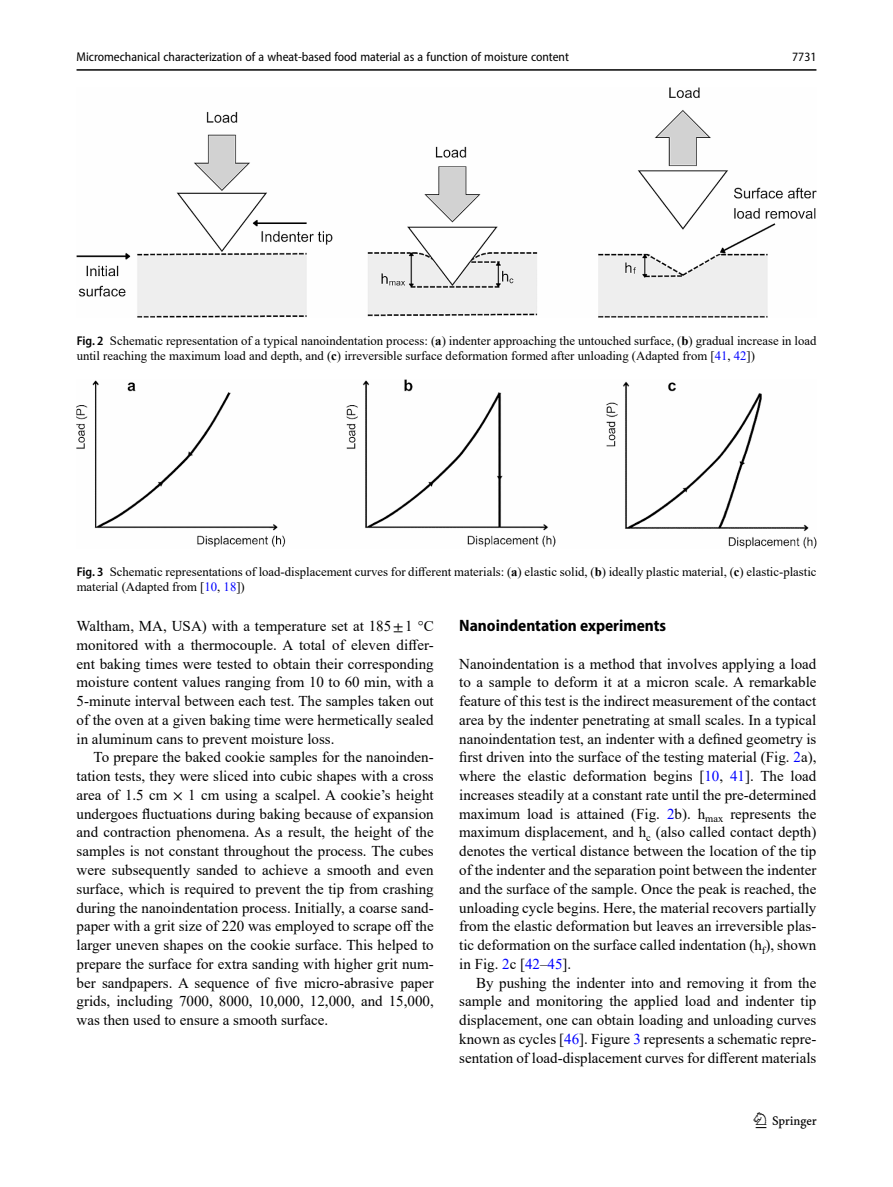
<style>
.page{position:relative;width:893px;height:1187px;background:#fff}
.page>*{position:absolute;margin:0;border:0;box-sizing:border-box;transform-origin:0 0}
.t1{font:22.5px "Springnew";color:#000}
.Head_2{font:700 semi-condensed 16.5px "Myriad Pro";color:#000}
.Body_Text_Indent{font:15px/18.8px "Times New Roman";color:#000;text-align:justify}
.Body_Text{font:15px/18.8px "Times New Roman";color:#000;text-align:justify}
.Figure_Caption{font:12.75px/15px "Times New Roman";color:#000}
.t2{font:semi-condensed 12.75px "Myriad Pro";color:#000}
.s1{font-family:"Myriad Pro";font-weight:600;font-stretch:semi-condensed}
.s2{font-weight:700}
.s3{color:#00f}
.s4{font-family:"STIX"}
</style>
<div class="page">
<hr style="left:77px;top:69px;width:739px;height:2px;background:#000">
<img style="left:77px;top:379px;width:740px;height:169px">
<img style="left:77px;top:87px;width:740px;height:230px">
<p class="t2" style="left:77px;top:49px;width:494px">Micromechanical characterization of a wheat-based food material as a function of moisture content</p>
<p class="t2" style="left:792px;top:49px;width:26px">7731</p>
<p class="Figure_Caption" style="left:77px;top:332px;width:741px"><span class="s1">Fig. 2</span> Schematic representation of a typical nanoindentation process: (<span class="s2">a</span>) indenter approaching the untouched surface, (<span class="s2">b</span>) gradual increase in load until reaching the maximum load and depth, and (<span class="s2">c</span>) irreversible surface deformation formed after unloading (Adapted from [<span class="s3">41</span>, <span class="s3">42</span>])</p>
<p class="Figure_Caption" style="left:77px;top:564px;width:741px"><span class="s1">Fig. 3</span> Schematic representations of load-displacement curves for different materials: (<span class="s2">a</span>) elastic solid, (<span class="s2">b</span>) ideally plastic material, (<span class="s2">c</span>) elastic-plastic material (Adapted from [<span class="s3">10</span>, <span class="s3">18</span>])</p>
<p class="Body_Text_Indent" style="left:77px;top:616px;width:359px">Waltham, MA, USA) with a temperature set at 185<span class="s4">±</span>1 °C monitored with a thermocouple. A total of eleven differ&shy;ent baking times were tested to obtain their corresponding moisture content values ranging from 10 to 60 min, with a 5-minute interval between each test. The samples taken out of the oven at a given baking time were hermetically sealed in aluminum cans to prevent moisture loss.</p>
<p class="Body_Text_Indent" style="left:77px;top:747px;width:359px;text-indent:17px">To prepare the baked cookie samples for the nanoinden&shy;tation tests, they were sliced into cubic shapes with a cross area of 1.5 cm <span class="s4">×</span> 1 cm using a scalpel. A cookie’s height undergoes fluctuations during baking because of expansion and contraction phenomena. As a result, the height of the samples is not constant throughout the process. The cubes were subsequently sanded to achieve a smooth and even surface, which is required to prevent the tip from crashing during the nanoindentation process. Initially, a coarse sand&shy;paper with a grit size of 220 was employed to scrape off the larger uneven shapes on the cookie surface. This helped to prepare the surface for extra sanding with higher grit num&shy;ber sandpapers. A sequence of five micro-abrasive paper grids, including 7000, 8000, 10,000, 12,000, and 15,000, was then used to ensure a smooth surface.</p>
<p class="Head_2" style="left:459px;top:615px;width:208px">Nanoindentation experiments</p>
<p class="Body_Text" style="left:459px;top:653px;width:359px">Nanoindentation is a method that involves applying a load to a sample to deform it at a micron scale. A remarkable feature of this test is the indirect measurement of the contact area by the indenter penetrating at small scales. In a typical nanoindentation test, an indenter with a defined geometry is first driven into the surface of the testing material (Fig. <span class="s3">2</span>a), where the elastic deformation begins [<span class="s3">10</span>, <span class="s3">41</span>]. The load increases steadily at a constant rate until the pre-determined maximum load is attained (Fig. <span class="s3">2</span>b). h<sub>max</sub> represents the maximum displacement, and h<sub>c</sub> (also called contact depth) denotes the vertical distance between the location of the tip of the indenter and the separation point between the indenter and the surface of the sample. Once the peak is reached, the unloading cycle begins. Here, the material recovers partially from the elastic deformation but leaves an irreversible plas&shy;tic deformation on the surface called indentation (h<sub>f</sub>), shown in Fig. <span class="s3">2</span>c [<span class="s3">42</span>–<span class="s3">45</span>].</p>
<p class="Body_Text_Indent" style="left:459px;top:972px;width:359px;text-indent:17px">By pushing the indenter into and removing it from the sample and monitoring the applied load and indenter tip displacement, one can obtain loading and unloading curves known as cycles [<span class="s3">46</span>]. Figure <span class="s3">3</span> represents a schematic repre&shy;sentation of load-displacement curves for different materials</p>
<h1 class="t1" style="left:756px;top:1107px;width:63px">1 3</h1>
</div>
